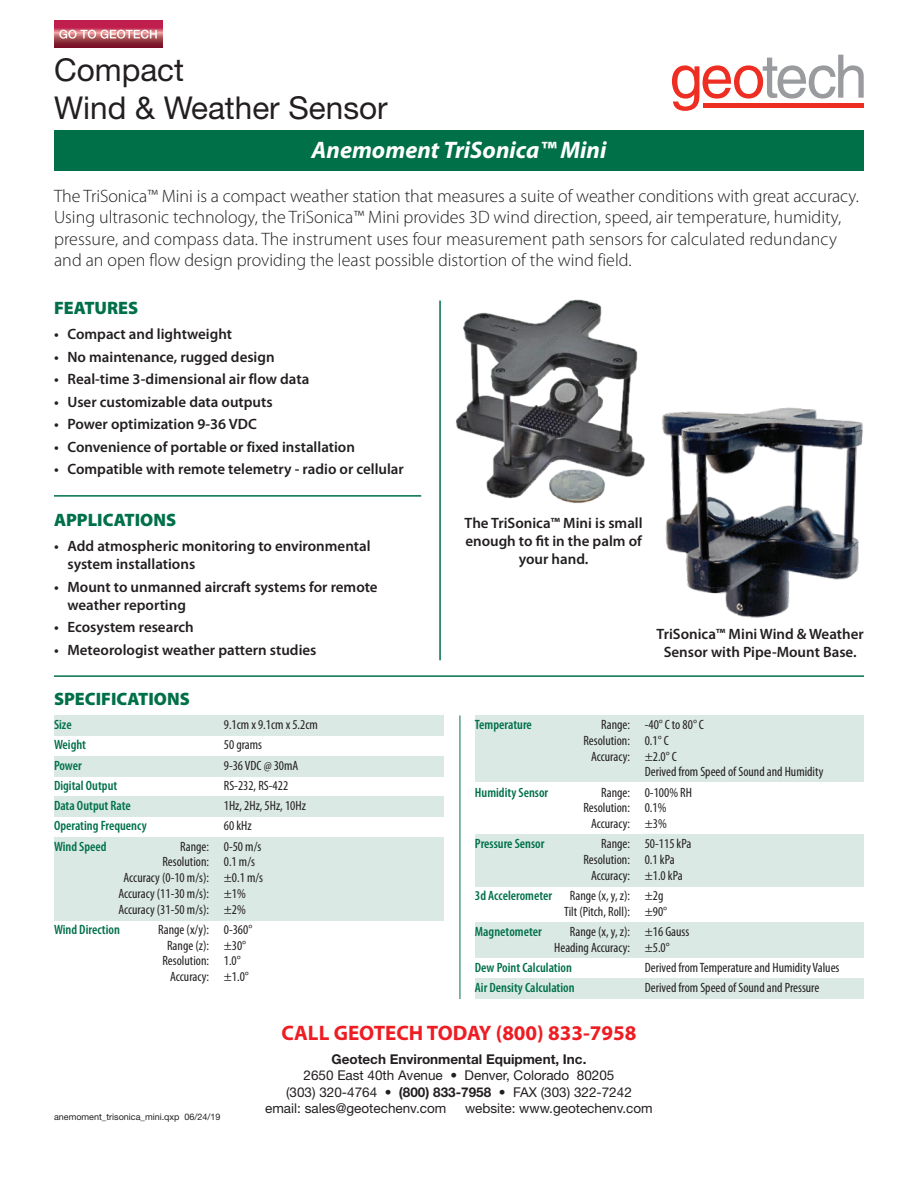
<style>
.page{position:relative;width:918px;height:1188px;background:#fff}
.page>*{position:absolute;margin:0;border:0;box-sizing:border-box;transform-origin:0 0}
.t1{font:31.5px/37.8px "Helvetica Neue";color:#231f20}
.t2{font:italic 700 24px "Myriad Pro";color:#fff}
.t3{font:700 21px "Myriad Pro";color:#ee1d23}
.t4{font:300 18px/21.6px "Myriad Pro";color:#231f20}
.t5{font:900 18px "Myriad Pro";color:#007049}
.t6{font:600 15px/18px "Myriad Pro";color:#231f20}
.t7{font:condensed 13.5px/15.8px "Myriad Pro";color:#231f20;text-align:center}
.t8{font:600 condensed 13.5px "Myriad Pro";color:#007049}
.t9{font:13.5px "Helvetica Neue";color:#231f20}
.t10{font:700 13.5px "Helvetica Neue";color:#231f20}
.t11{font:9px "Helvetica Neue";color:#231f20}
.s1{font-weight:700}
</style>
<div class="page">
<div style="left:54px;top:715px;width:389px;height:21px;background:#dae9e4"></div>
<div style="left:475px;top:715px;width:389px;height:67px;background:#dae9e4"></div>
<div style="left:475px;top:835px;width:389px;height:52px;background:#dae9e4"></div>
<div style="left:54px;top:756px;width:389px;height:20px;background:#dae9e4"></div>
<div style="left:475px;top:922px;width:389px;height:36px;background:#dae9e4"></div>
<div style="left:475px;top:978px;width:389px;height:21px;background:#dae9e4"></div>
<div style="left:54px;top:796px;width:389px;height:21px;background:#dae9e4"></div>
<div style="left:54px;top:837px;width:389px;height:83px;background:#dae9e4"></div>
<hr style="left:460px;top:716px;width:1px;height:283px;background:#007049">
<svg style="left:672px;top:55px;width:192px;height:56px"></svg>
<div style="left:703px;top:103px;width:161px;height:5px;background:#ee2e22"></div>
<hr style="left:54px;top:675px;width:810px;height:2px;background:#007049">
<hr style="left:54px;top:495px;width:367px;height:2px;background:#007049">
<div style="left:54px;top:130px;width:810px;height:41px;background:#007049"></div>
<svg style="left:54px;top:21px;width:108px;height:27px;background:#a52845"></svg>
<svg style="left:59px;top:30px;width:98px;height:9px"></svg>
<hr style="left:439px;top:301px;width:2px;height:359px;background:#007049">
<img style="left:455px;top:299px;width:190px;height:204px">
<img style="left:662px;top:407px;width:201px;height:211px">
<p class="t1" style="left:54px;top:54px;width:335px">Compact<br>Wind &amp; Weather Sensor</p>
<p class="t2" style="left:311px;top:135px;width:297px">Anemoment TriSonica™ Mini</p>
<p class="t4" style="left:54px;top:187px;width:806px">The TriSonica™ Mini is a compact weather station that measures a suite of weather conditions with great accuracy.<br>Using ultrasonic technology, the TriSonica™ Mini provides 3D wind direction, speed, air temperature, humidity, pressure, and compass data. The instrument uses four measurement path sensors for calculated redundancy and an open flow design providing the least possible distortion of the wind field.</p>
<p class="t5" style="left:54px;top:297px;width:86px">FEATURES</p>
<p class="t6" style="left:54px;top:327px;width:180px">• Compact and lightweight</p>
<p class="t6" style="left:54px;top:349px;width:222px">• No maintenance, rugged design</p>
<p class="t6" style="left:54px;top:372px;width:257px">• Real-time 3-dimensional air flow data</p>
<p class="t6" style="left:54px;top:394px;width:220px">• User customizable data outputs</p>
<p class="t6" style="left:54px;top:417px;width:204px">• Power optimization 9-36 VDC</p>
<p class="t6" style="left:54px;top:439px;width:303px">• Convenience of portable or fixed installation</p>
<p class="t6" style="left:54px;top:462px;width:351px">• Compatible with remote telemetry - radio or cellular</p>
<p class="t5" style="left:54px;top:509px;width:124px">APPLICATIONS</p>
<p class="t6" style="left:68px;top:539px;width:305px;text-indent:-14px">• Add atmospheric monitoring to environmental system installations</p>
<p class="t6" style="left:68px;top:579px;width:312px;text-indent:-14px">• Mount to unmanned aircraft systems for remote weather reporting</p>
<p class="t6" style="left:54px;top:620px;width:141px">• Ecosystem research</p>
<p class="t6" style="left:54px;top:642px;width:264px">• Meteorologist weather pattern studies</p>
<p class="t6" style="left:465px;top:516px;width:180px;text-align:center">The TriSonica™ Mini is small enough to fit in the palm of your hand.</p>
<p class="t6" style="left:657px;top:626px;width:209px;text-align:center">TriSonica™ Mini Wind &amp; Weather<br>Sensor with Pipe-Mount Base.</p>
<p class="t5" style="left:54px;top:688px;width:137px">SPECIFICATIONS</p>
<p class="t8" style="left:54px;top:720px;width:19px">Size</p>
<p class="t7" style="left:224px;top:718px;width:96px">9.1cm x 9.1cm x 5.2cm</p>
<p class="t8" style="left:54px;top:740px;width:34px">Weight</p>
<p class="t7" style="left:224px;top:738px;width:40px">50 grams</p>
<p class="t8" style="left:54px;top:760px;width:29px">Power</p>
<p class="t7" style="left:224px;top:758px;width:76px">9-36 VDC @ 30mA</p>
<p class="t8" style="left:54px;top:780px;width:65px">Digital Output</p>
<p class="t7" style="left:224px;top:779px;width:66px">RS-232, RS-422</p>
<p class="t8" style="left:54px;top:801px;width:78px">Data Output Rate</p>
<p class="t7" style="left:224px;top:799px;width:84px">1Hz, 2Hz, 5Hz, 10Hz</p>
<p class="t8" style="left:54px;top:821px;width:94px">Operating Frequency</p>
<p class="t7" style="left:224px;top:819px;width:29px">60 kHz</p>
<p class="t8" style="left:54px;top:841px;width:54px">Wind Speed</p>
<p class="t7" style="left:180px;top:839px;width:83px">Range: 0-50 m/s</p>
<p class="t7" style="left:162px;top:855px;width:94px">Resolution: 0.1 m/s</p>
<p class="t7" style="left:124px;top:871px;width:141px">Accuracy (0-10 m/s): ±0.1 m/s</p>
<p class="t7" style="left:118px;top:887px;width:129px">Accuracy (11-30 m/s): ±1%</p>
<p class="t7" style="left:118px;top:902px;width:129px">Accuracy (31-50 m/s): ±2%</p>
<p class="t8" style="left:54px;top:924px;width:67px">Wind Direction</p>
<p class="t7" style="left:158px;top:923px;width:95px">Range (x/y): 0-360°</p>
<p class="t7" style="left:167px;top:938px;width:81px">Range (z): ±30°</p>
<p class="t7" style="left:162px;top:954px;width:80px">Resolution: 1.0°</p>
<p class="t7" style="left:170px;top:970px;width:80px">Accuracy: ±1.0°</p>
<p class="t8" style="left:475px;top:720px;width:58px">Temperature</p>
<p class="t7" style="left:601px;top:718px;width:104px">Range: -40° C to 80° C</p>
<p class="t7" style="left:583px;top:734px;width:87px">Resolution: 0.1° C</p>
<p class="t7" style="left:591px;top:749px;width:87px">Accuracy: ±2.0° C</p>
<p class="t7" style="left:645px;top:765px;width:180px">Derived from Speed of Sound and Humidity</p>
<p class="t8" style="left:475px;top:787px;width:75px">Humidity Sensor</p>
<p class="t7" style="left:601px;top:785px;width:92px">Range: 0-100% RH</p>
<p class="t7" style="left:583px;top:801px;width:85px">Resolution: 0.1%</p>
<p class="t7" style="left:591px;top:817px;width:77px">Accuracy: ±3%</p>
<p class="t8" style="left:475px;top:839px;width:71px">Pressure Sensor</p>
<p class="t7" style="left:601px;top:837px;width:92px">Range: 50-115 kPa</p>
<p class="t7" style="left:583px;top:853px;width:93px">Resolution: 0.1 kPa</p>
<p class="t7" style="left:591px;top:869px;width:93px">Accuracy: ±1.0 kPa</p>
<p class="t8" style="left:475px;top:891px;width:79px">3d Accelerometer</p>
<p class="t7" style="left:564px;top:889px;width:104px">Range (x, y, z): ±2g<br>Tilt (Pitch, Roll): ±90°</p>
<p class="t8" style="left:475px;top:927px;width:68px">Magnetometer</p>
<p class="t7" style="left:554px;top:925px;width:137px;text-align:left;text-indent:16px">Range (x, y, z): ±16 Gauss<br>Heading Accuracy: ±5.0°</p>
<p class="t8" style="left:475px;top:963px;width:98px">Dew Point Calculation</p>
<p class="t7" style="left:645px;top:961px;width:196px">Derived from Temperature and Humidity Values</p>
<p class="t8" style="left:475px;top:983px;width:101px">Air Density Calculation</p>
<p class="t7" style="left:645px;top:981px;width:176px">Derived from Speed of Sound and Pressure</p>
<p class="t11" style="left:54px;top:1114px;width:168px">anemoment_trisonica_mini.qxp 06/24/19</p>
<p class="t3" style="left:282px;top:1020px;width:356px">CALL GEOTECH TODAY (800) 833-7958</p>
<p class="t10" style="left:332px;top:1055px;width:256px">Geotech Environmental Equipment, Inc.</p>
<p class="t9" style="left:304px;top:1071px;width:312px">2650 East 40th Avenue • Denver, Colorado 80205</p>
<p class="t9" style="left:286px;top:1087px;width:347px">(303) 320-4764 • <span class="s1">(800) 833-7958</span> • FAX (303) 322-7242</p>
<p class="t9" style="left:265px;top:1103px;width:183px">email: sales@geotechenv.com</p>
<p class="t9" style="left:465px;top:1103px;width:189px">website: www.geotechenv.com</p>
</div>
